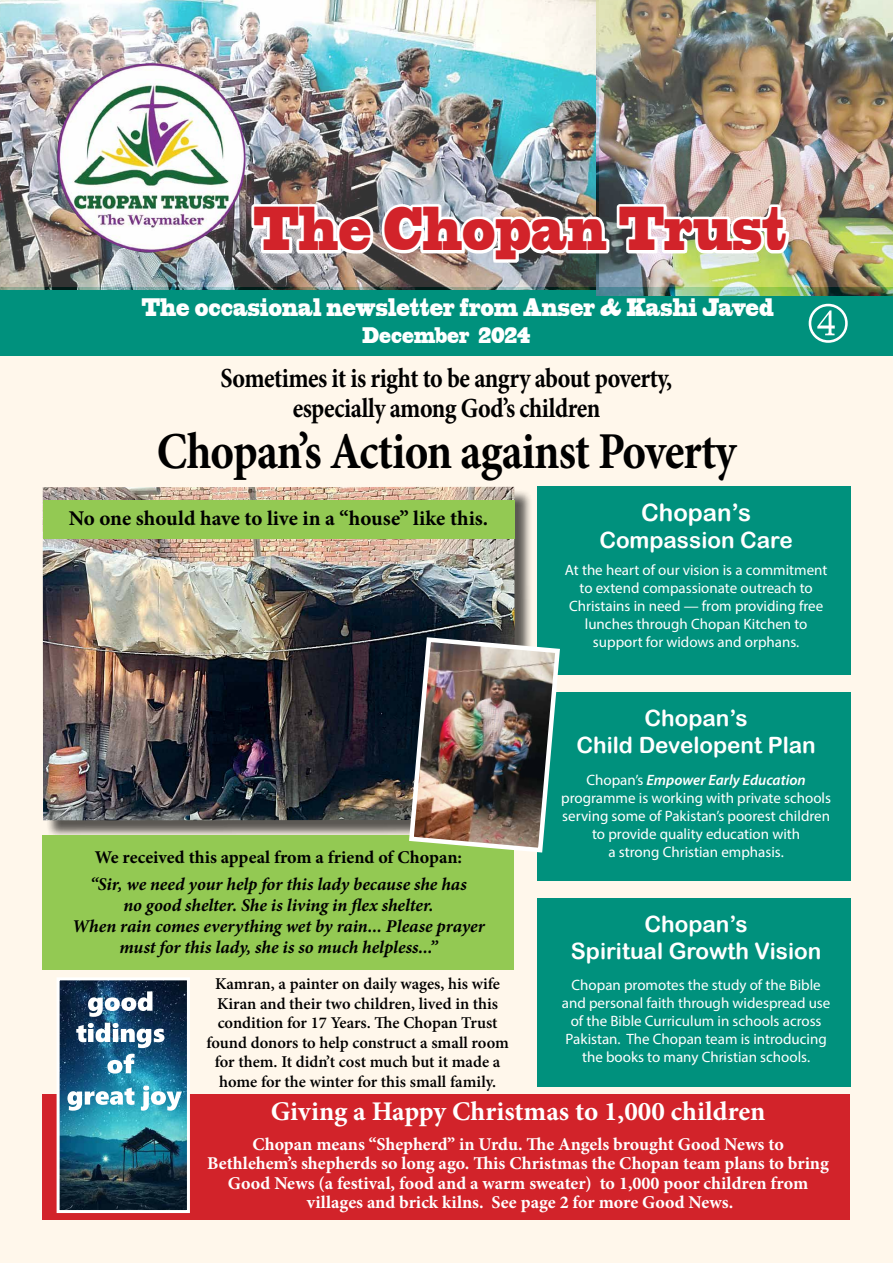
<style>
.page{position:relative;width:893px;height:1263px;background:#fff}
.page>*{position:absolute;margin:0;border:0;box-sizing:border-box;transform-origin:0 0}
.t1{font:57.75px "Blackoak Std";color:#d2232a;scale:.43 1}
.t2{font:700 51.75px "Minion Pro";letter-spacing:-.025em;color:#000;scale:.87 1}
.t3{font:700 27.6px/30px "Minion Pro";letter-spacing:-.02em;color:#000;text-align:center;scale:.87 1}
.t4{font:700 27px "Minion Pro";color:#fff}
.t5{font:24px "Arial Rounded MT Bold";color:#fff}
.t6{font:23.7px "Blackoak Std";color:#fff;scale:.43 1}
.t7{font:22.5px/27px "Arial Rounded MT Bold";color:#fff;text-align:center}
.t8{font:700 21px "Minion Pro";color:#000}
.t9{font:21px "Blackoak Std";color:#fff;scale:.43 1}
.t10{font:700 18px/19.5px "Minion Pro";color:#fff;text-align:center}
.t11{font:italic 700 18px/21px "Minion Pro";letter-spacing:-.005em;color:#000;text-align:center}
.t12{font:700 18px "Minion Pro";color:#000}
.t13{font:600 16.5px/19.5px "Minion Pro";color:#000;text-align:center}
.t14{font:15px/18px "Myriad Pro";color:#fff;text-align:center}
.s1{font-weight:600;font-style:italic}
</style>
<div class="page">
<div style="left:0;top:356px;width:893px;height:907px;background:#fff7eb"></div>
<div style="left:45px;top:489px;width:489px;height:350px;background:#000;opacity:.65"></div>
<img style="left:43px;top:487px;width:472px;height:333px">
<div style="left:43px;top:501px;width:472px;height:38px;background:#93c953"></div>
<div style="left:43px;top:1094px;width:807px;height:126px;background:#d2232a"></div>
<div style="left:0;top:287px;width:893px;height:69px;background:#00917d"></div>
<img style="left:0;top:0;width:597px;height:290px">
<img style="left:56px;top:63px;width:192px;height:191px">
<img style="left:597px;top:0;width:296px;height:295px">
<img style="left:248px;top:174px;width:544px;height:92px">
<div style="left:537px;top:486px;width:313px;height:189px;background:#00917d"></div>
<div style="left:537px;top:692px;width:313px;height:189px;background:#00917d"></div>
<div style="left:537px;top:898px;width:313px;height:189px;background:#00917d"></div>
<div style="left:43px;top:835px;width:471px;height:135px;background:#93c953"></div>
<img style="left:407px;top:635px;width:153px;height:218px">
<img style="left:61px;top:981px;width:125px;height:228px">
<img style="left:88px;top:991px;width:64px;height:51px">
<div style="left:57px;top:977px;width:133px;height:236px;border:3px solid #fff"></div>
<h1 class="t1" style="left:254px;top:190px;width:1240px">The Chopan Trust</h1>
<h3 class="t6" style="left:142px;top:292px;width:1471px">The occasional newsletter from Anser &amp; Kashi Javed</h3>
<h3 class="t9" style="left:363px;top:322px;width:392px">December 2024</h3>
<h3 class="t3" style="left:221px;top:363px;width:521px">Sometimes it is right to be angry about poverty, especially among God’s children</h3>
<h2 class="t2" style="left:157px;top:415px;width:668px">Chopan’s Action against Poverty</h2>
<h3 class="t8" style="left:69px;top:504px;width:421px">No one should have to live in a “house” like this.</h3>
<p class="t12" style="left:95px;top:845px;width:369px">We received this appeal from a friend of Chopan:</p>
<p class="t11" style="left:72px;top:873px;width:414px">“Sir, we need your help for this lady because she has<br>no good shelter. She is living in flex shelter.<br>When rain comes everything wet by rain... Please prayer must for this lady, she is so much helpless...”</p>
<p class="t13" style="left:206px;top:974px;width:304px">Kamran, a painter on daily wages, his wife Kiran and their two children, lived in this condition for 17 Years. The Chopan Trust found donors to help construct a small room for them. It didn’t cost much but it made a home for the winter for this small family.</p>
<h3 class="t5" style="left:641px;top:498px;width:112px">Chopan’s</h3>
<h3 class="t7" style="left:599px;top:526px;width:195px">Compassion Care</h3>
<p class="t14" style="left:565px;top:560px;width:264px">At the heart of our vision is a commitment to extend compassionate outreach to Christains in need — from providing free lunches through Chopan Kitchen to support for widows and orphans.</p>
<h3 class="t7" style="left:576px;top:704px;width:241px">Chopan’s<br>Child Developent Plan</h3>
<p class="t14" style="left:561px;top:770px;width:271px">Chopan’s <span class="s1">Empower Early Education </span>programme is working with private schools serving some of Pakistan’s poorest children to provide quality education with<br>a strong Christian emphasis.</p>
<h3 class="t7" style="left:571px;top:910px;width:252px">Chopan’s<br>Spiritual Growth Vision</h3>
<p class="t14" style="left:562px;top:975px;width:270px">Chopan promotes the study of the Bible and personal faith through widespread use of the Bible Curriculum in schools across Pakistan. The Chopan team is introducing the books to many Christian schools.</p>
<h3 class="t4" style="left:271px;top:1092px;width:496px">Giving a Happy Christmas to 1,000 children</h3>
<p class="t10" style="left:207px;top:1134px;width:623px">Chopan means “Shepherd” in Urdu. The Angels brought Good News to Bethlehem’s shepherds so long ago. This Christmas the Chopan team plans to bring Good News (a festival, food and a warm sweater) to 1,000 poor children from villages and brick kilns. See page 2 for more Good News.</p>
</div>
